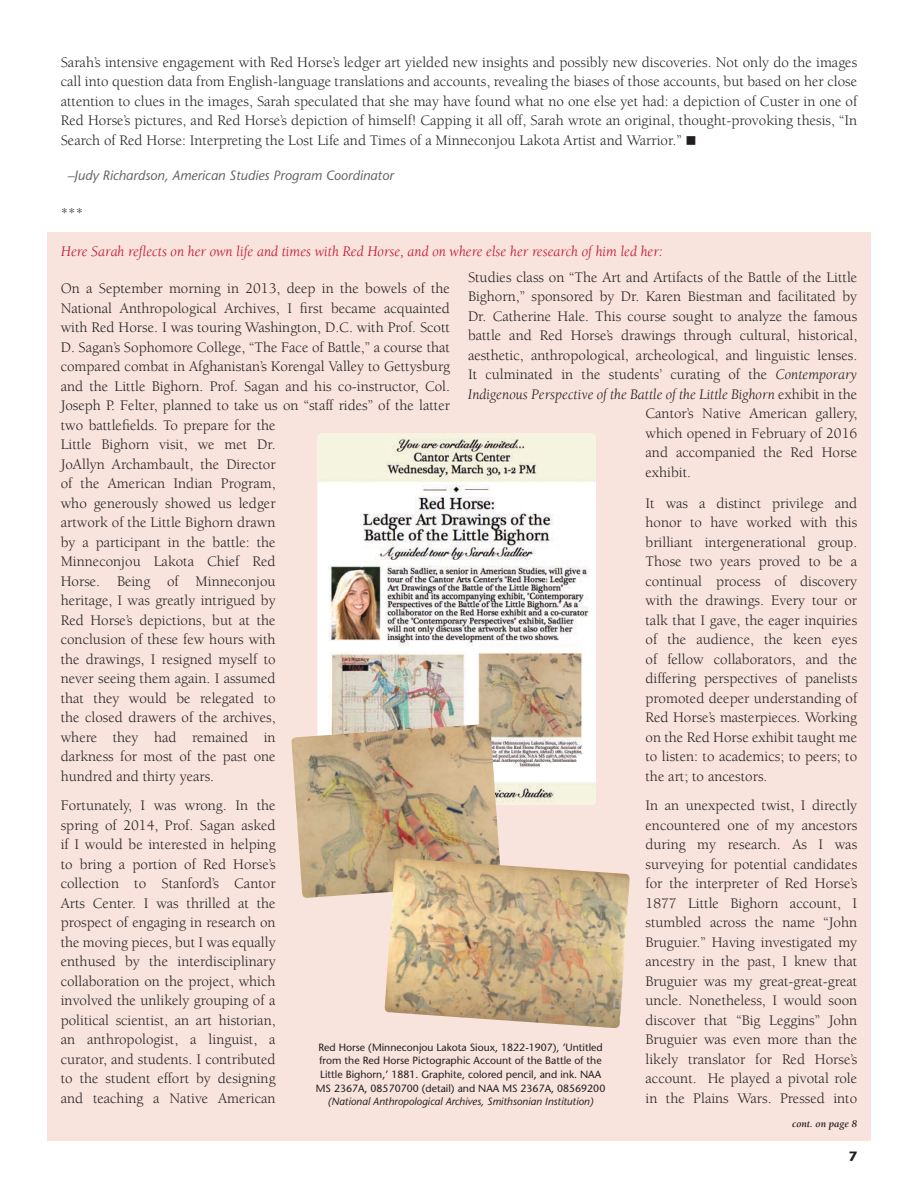
<style>
.page{position:relative;width:918px;height:1188px;background:#fff}
.page>*{position:absolute;margin:0;border:0;box-sizing:border-box;transform-origin:0 0}
.t1{font:15px/19.5px "Berkeley Std";color:#231f20;text-align:justify}
.t2{font:italic 15px "Berkeley Std";color:#c3102f}
.t3{font:italic 15px "Berkeley Std";color:#231f20}
.t4{font:italic 13.5px "Stone Sans";color:#636366}
.t5{font:700 13.5px "Stone Sans";color:#231f20}
.t6{font:10.5px/13.6px "Stone Sans";color:#231f20;text-align:center}
.t7{font:italic 10.5px "Stone Sans";color:#231f20}
.t8{font:italic 700 10.5px "Berkeley Std";color:#231f20}
.s1{font-style:italic}
.s2{font-style:normal}
</style>
<div class="page">
<div style="left:47px;top:232px;width:824px;height:909px;background:#f8e3dd"></div>
<img style="left:318px;top:434px;width:278px;height:371px">
<img style="left:291px;top:724px;width:210px;height:174px">
<img style="left:384px;top:858px;width:246px;height:170px">
<p class="t1" style="left:61px;top:52px;width:798px">Sarah’s intensive engagement with Red Horse’s ledger art yielded new insights and possibly new discoveries. Not only do the images call into question data from English-language translations and accounts, revealing the biases of those accounts, but based on her close attention to clues in the images, Sarah speculated that she may have found what no one else yet had: a depiction of Custer in one of Red Horse’s pictures, and Red Horse’s depiction of himself! Capping it all off, Sarah wrote an original, thought-provoking thesis, “In Search of Red Horse: Interpreting the Lost Life and Times of a Minneconjou Lakota Artist and Warrior.” ■</p>
<p class="t4" style="left:68px;top:167px;width:328px">–Judy Richardson, American Studies Program Coordinator</p>
<p class="t1" style="left:61px;top:204px;width:24px">***</p>
<p class="t2" style="left:61px;top:243px;width:603px">Here Sarah reflects on her own life and times with Red Horse, and on where else her research of him led her:</p>
<p class="t1" style="left:61px;top:279px;width:391px;text-align:left">On a September morning in 2013, deep in the bowels of the National Anthropological Archives, I first became acquainted with Red Horse. I was touring Washington, D.C. with Prof. Scott D. Sagan’s Sophomore College, “The Face of Battle,” a course that compared combat in Afghanistan’s Korengal Valley to Gettysburg and the Little Bighorn. Prof. Sagan and his co-instructor, Col.<br>Joseph P. Felter, planned to take us on “staff rides” of the latter two battlefields. To prepare for the<br>Little Bighorn visit, we met Dr.<br>JoAllyn Archambault, the Director<br>of the American Indian Program,<br>who generously showed us ledger<br>artwork of the Little Bighorn drawn<br>by a participant in the battle: the<br>Minneconjou Lakota Chief Red<br>Horse. Being of Minneconjou<br>heritage, I was greatly intrigued by<br>Red Horse’s depictions, but at the<br>conclusion of these few hours with<br>the drawings, I resigned myself to<br>never seeing them again. I assumed<br>that they would be relegated to<br>the closed drawers of the archives,<br>where they had remained in<br>darkness for most of the past one<br>hundred and thirty years.</p>
<p class="t1" style="left:61px;top:796px;width:216px">Fortunately, I was wrong. In the spring of 2014, Prof. Sagan asked if I would be interested in helping to bring a portion of Red Horse’s collection to Stanford’s Cantor Arts Center. I was thrilled at the prospect of engaging in research on the moving pieces, but I was equally enthused by the interdisciplinary collaboration on the project, which involved the unlikely grouping of a political scientist, an art historian, an anthropologist, a linguist, a curator, and students. I contributed to the student effort by designing and teaching a Native American</p>
<p class="t1" style="left:468px;top:268px;width:391px">Studies class on “The Art and Artifacts of the Battle of the Little</p>
<p class="t1" style="left:468px;top:287px;width:391px">Bighorn,” sponsored by Dr. Karen Biestman and facilitated by</p>
<p class="t1" style="left:468px;top:307px;width:391px">Dr. Catherine Hale. This course sought to analyze the famous</p>
<p class="t1" style="left:468px;top:326px;width:391px">battle and Red Horse’s drawings through cultural, historical,</p>
<p class="t1" style="left:468px;top:346px;width:391px">aesthetic, anthropological, archeological, and linguistic lenses.</p>
<p class="t1" style="left:468px;top:365px;width:391px">It culminated in the students’ curating of the <span class="s1">Contemporary</span></p>
<p class="t3" style="left:468px;top:386px;width:391px">Indigenous Perspective of the Battle of the Little Bighorn <span class="s2">exhibit in the</span></p>
<p class="t1" style="left:646px;top:404px;width:213px">Cantor’s Native American gallery,</p>
<p class="t1" style="left:646px;top:424px;width:213px">which opened in February of 2016</p>
<p class="t1" style="left:646px;top:443px;width:213px">and accompanied the Red Horse</p>
<p class="t1" style="left:646px;top:463px;width:47px">exhibit.</p>
<p class="t1" style="left:646px;top:493px;width:213px">It was a distinct privilege and honor to have worked with this brilliant intergenerational group.<br>Those two years proved to be a continual process of discovery with the drawings. Every tour or talk that I gave, the eager inquiries of the audience, the keen eyes of fellow collaborators, and the differing perspectives of panelists promoted deeper understanding of Red Horse’s masterpieces. Working on the Red Horse exhibit taught me to listen: to academics; to peers; to the art; to ancestors.</p>
<p class="t1" style="left:646px;top:796px;width:213px">In an unexpected twist, I directly encountered one of my ancestors during my research. As I was surveying for potential candidates for the interpreter of Red Horse’s 1877 Little Bighorn account, I stumbled across the name “John Bruguier.” Having investigated my ancestry in the past, I knew that Bruguier was my great-great-great uncle. Nonetheless, I would soon discover that “Big Leggins” John Bruguier was even more than the likely translator for Red Horse’s account. He played a pivotal role in the Plains Wars. Pressed into</p>
<p class="t6" style="left:316px;top:1040px;width:291px">Red Horse (Minneconjou Lakota Sioux, 1822-1907), ‘Untitled from the Red Horse Pictographic Account of the Battle of the Little Bighorn,’ 1881. Graphite, colored pencil, and ink. NAA MS 2367A, 08570700 (detail) and NAA MS 2367A, 08569200</p>
<p class="t7" style="left:328px;top:1095px;width:267px">(National Anthropological Archives, Smithsonian Institution)</p>
<p class="t8" style="left:792px;top:1118px;width:67px">cont. on page 8</p>
<p class="t5" style="left:849px;top:1148px;width:10px">7</p>
</div>
